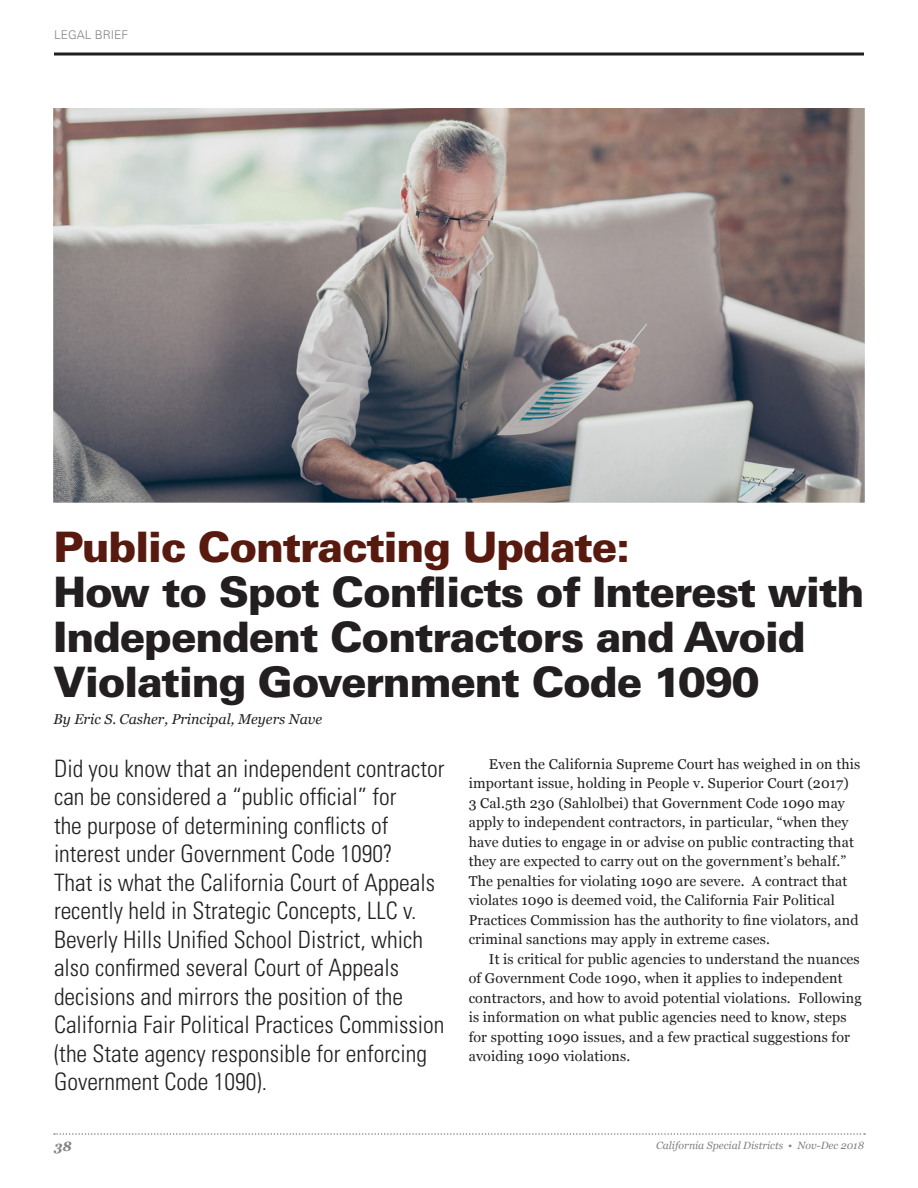
<style>
.page{position:relative;width:918px;height:1188px;background:#fff}
.page>*{position:absolute;margin:0;border:0;box-sizing:border-box;transform-origin:0 0}
.t1{font:900 42px/45px "Univers LT Std";letter-spacing:-.03em;color:#231f20}
.t2{font:900 42px "Univers LT Std";letter-spacing:-.03em;color:#581a0e}
.t3{font:300 condensed 24px/28.5px "Univers LT Std";color:#231f20}
.t4{font:14.25px/19.5px "Georgia";letter-spacing:.01em;color:#231f20}
.t5{font:italic 14.25px "Georgia";color:#231f20}
.t6{font:italic 700 13.5px "Georgia";color:#808285}
.t7{font:300 12px "Univers LT Std";color:#808285}
.t8{font:italic 10.5px "Georgia";color:#808285}
</style>
<div class="page">
<svg style="left:54px;top:52px;width:810px;height:4px;background:#595657"></svg>
<svg style="left:54px;top:1133px;width:811px;height:2px"></svg>
<img style="left:53px;top:108px;width:812px;height:395px">
<p class="t7" style="left:54px;top:27px;width:76px">LEGAL BRIEF</p>
<p class="t2" style="left:54px;top:520px;width:578px">Public Contracting Update:</p>
<p class="t1" style="left:54px;top:569px;width:812px">How to Spot Conflicts of Interest with<br>Independent Contractors and Avoid<br>Violating Government Code 1090</p>
<p class="t5" style="left:54px;top:709px;width:270px">By Eric S. Casher, Principal, Meyers Nave</p>
<p class="t3" style="left:54px;top:754px;width:392px">Did you know that an independent contractor can be considered a “public official” for<br>the purpose of determining conflicts of interest under Government Code 1090?<br>That is what the California Court of Appeals recently held in Strategic Concepts, LLC v.<br>Beverly Hills Unified School District, which also confirmed several Court of Appeals decisions and mirrors the position of the California Fair Political Practices Commission (the State agency responsible for enforcing Government Code 1090).</p>
<p class="t4" style="left:469px;top:754px;width:393px;text-indent:20px">Even the California Supreme Court has weighed in on this important issue, holding in People v. Superior Court (2017)<br>3 Cal.5th 230 (Sahlolbei) that Government Code 1090 may apply to independent contractors, in particular, “when they have duties to engage in or advise on public contracting that they are expected to carry out on the government’s behalf.” The penalties for violating 1090 are severe. A contract that violates 1090 is deemed void, the California Fair Political Practices Commission has the authority to fine violators, and criminal sanctions may apply in extreme cases.</p>
<p class="t4" style="left:469px;top:949px;width:394px;text-indent:20px">It is critical for public agencies to understand the nuances of Government Code 1090, when it applies to independent contractors, and how to avoid potential violations. Following is information on what public agencies need to know, steps for spotting 1090 issues, and a few practical suggestions for avoiding 1090 violations.</p>
<p class="t6" style="left:54px;top:1137px;width:19px">38</p>
<p class="t8" style="left:656px;top:1138px;width:209px">California Special Districts • Nov-Dec 2018</p>
</div>
